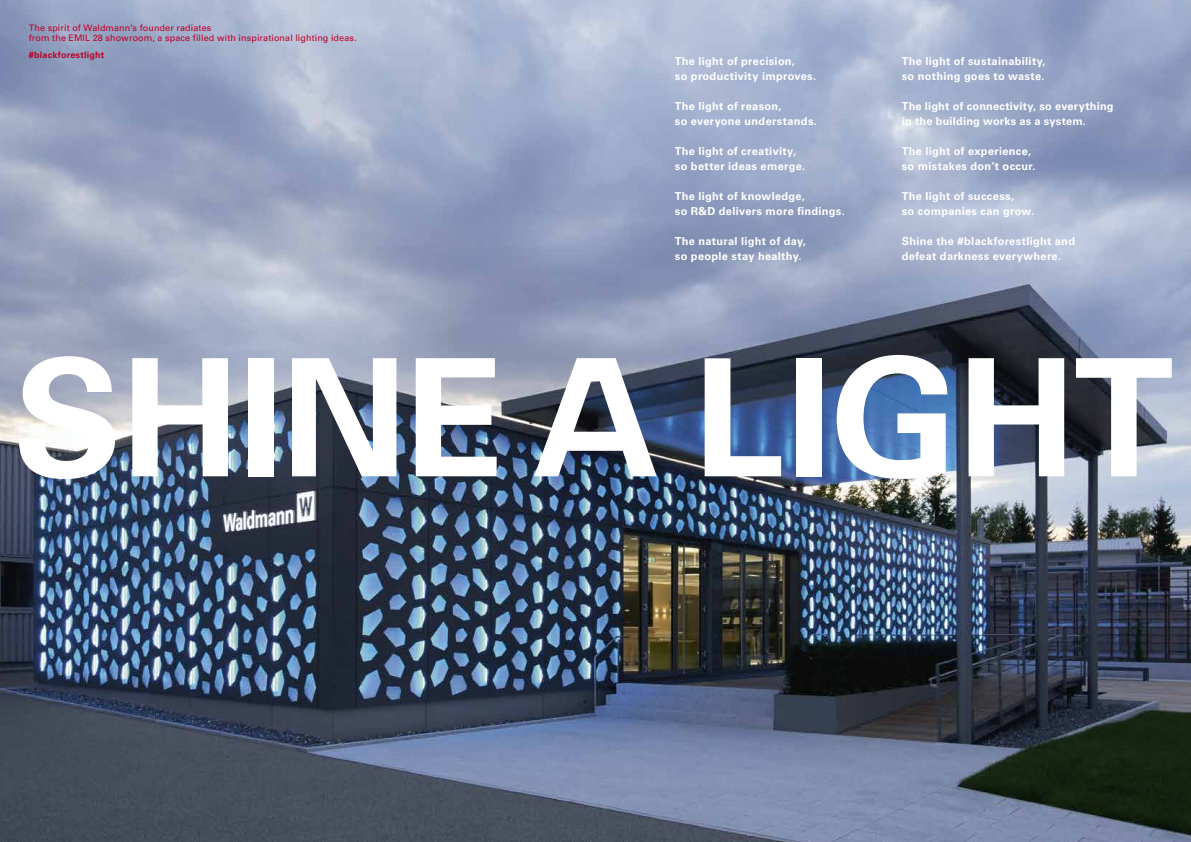
<style>
.page{position:relative;width:1191px;height:842px;background:#fff}
.page>*{position:absolute;margin:0;border:0;box-sizing:border-box;transform-origin:0 0}
.t1{font:700 163.4px "Univers LT Pro 65";letter-spacing:-.005em;color:#fff}
.t2{font:700 11px/15px "Univers LT Pro 65";letter-spacing:.03em;color:#fff}
.t3{font:9px/10.8px "Univers LT Pro 55 Roman";letter-spacing:.015em;color:#be0027}
.t4{font:700 9px "Univers LT Pro 65";letter-spacing:.02em;color:#be0027}
</style>
<div class="page">
<img style="left:0;top:0;width:1191px;height:842px">
<svg style="left:534px;top:358px;width:122px;height:118px"></svg>
<p class="t3" style="left:29px;top:22px;width:329px">The spirit of Waldmann’s founder radiates<br>from the EMIL 28 showroom, a space filled with inspirational lighting ideas.</p>
<p class="t4" style="left:29px;top:50px;width:77px">#blackforestlight</p>
<p class="t2" style="left:675px;top:53px;width:143px">The light of precision,<br>so productivity improves.</p>
<p class="t2" style="left:675px;top:98px;width:143px">The light of reason,<br>so everyone understands.</p>
<p class="t2" style="left:675px;top:143px;width:132px">The light of creativity, so better ideas emerge.</p>
<p class="t2" style="left:675px;top:188px;width:171px">The light of knowledge,<br>so R&amp;D delivers more findings.</p>
<p class="t2" style="left:675px;top:233px;width:132px">The natural light of day, so people stay healthy.</p>
<p class="t2" style="left:901px;top:53px;width:145px">The light of sustainability, so nothing goes to waste.</p>
<p class="t2" style="left:901px;top:98px;width:213px">The light of connectivity, so everything in the building works as a system.</p>
<p class="t2" style="left:901px;top:143px;width:135px">The light of experience, so mistakes don’t occur.</p>
<p class="t2" style="left:901px;top:188px;width:134px">The light of success,<br>so companies can grow.</p>
<p class="t2" style="left:901px;top:233px;width:175px">Shine the #blackforestlight and defeat darkness everywhere.</p>
<h1 class="t1" style="left:13px;top:321px;width:1161px">SHINE LIGHT</h1>
</div>
